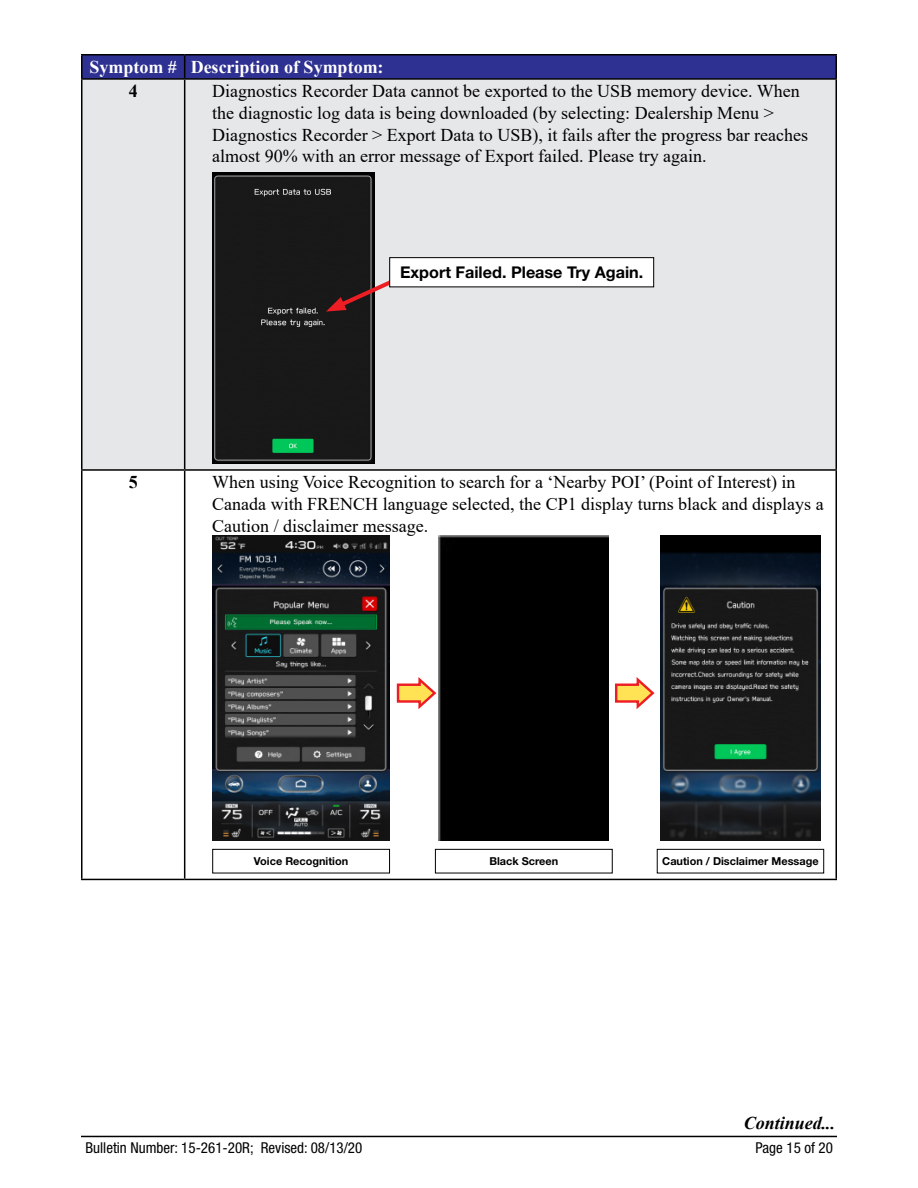
<style>
.page{position:relative;width:918px;height:1188px;background:#fff}
.page>*{position:absolute;margin:0;border:0;box-sizing:border-box;transform-origin:0 0}
.t1{font:18px/21.6px "Times New Roman";color:#000}
.t2{font:700 18px "Times New Roman";color:#fff}
.t3{font:italic 700 18px "Times New Roman";color:#000}
.t4{font:700 18px "Times New Roman";color:#000}
.t5{font:700 16.2px "Helvetica Neue LT Std";color:#000}
.t6{font:condensed 15px "Helvetica Neue LT Std";color:#000}
.t7{font:700 10.95px "Helvetica Neue LT Std";color:#000}
</style>
<div class="page">
<hr style="left:81px;top:1136px;width:756px;height:1px;background:#000">
<div style="left:82px;top:80px;width:754px;height:389px;background:#e6e7e8"></div>
<hr style="left:81px;top:54px;width:104px;height:2px;background:#000">
<hr style="left:185px;top:54px;width:652px;height:2px;background:#000">
<div style="left:81px;top:55px;width:756px;height:23px;background:#2e3092"></div>
<hr style="left:81px;top:78px;width:104px;height:2px;background:#000">
<hr style="left:81px;top:80px;width:1px;height:389px;background:#000">
<hr style="left:185px;top:78px;width:652px;height:2px;background:#000">
<hr style="left:184px;top:80px;width:1px;height:389px;background:#000">
<hr style="left:836px;top:80px;width:1px;height:389px;background:#000">
<hr style="left:81px;top:469px;width:104px;height:2px;background:#000">
<hr style="left:81px;top:471px;width:1px;height:408px;background:#000">
<hr style="left:185px;top:469px;width:652px;height:2px;background:#000">
<hr style="left:184px;top:471px;width:1px;height:408px;background:#000">
<hr style="left:836px;top:471px;width:1px;height:408px;background:#000">
<hr style="left:81px;top:879px;width:104px;height:1px;background:#000">
<hr style="left:185px;top:879px;width:652px;height:1px;background:#000">
<img style="left:212px;top:173px;width:163px;height:291px">
<svg style="left:326px;top:272px;width:80px;height:40px"></svg>
<div style="left:390px;top:258px;width:264px;height:29px;background:#fff"></div>
<div style="left:389px;top:257px;width:265px;height:30px;border:1px solid #000"></div>
<img style="left:212px;top:535px;width:178px;height:306px">
<div style="left:212px;top:849px;width:178px;height:24px;border:1px solid #000"></div>
<div style="left:439px;top:536px;width:170px;height:304px;background:#000"></div>
<div style="left:435px;top:849px;width:178px;height:24px;border:1px solid #000"></div>
<img style="left:660px;top:535px;width:161px;height:306px">
<div style="left:657px;top:849px;width:167px;height:24px;border:1px solid #000"></div>
<svg style="left:396px;top:677px;width:41px;height:32px"></svg>
<svg style="left:615px;top:677px;width:40px;height:32px"></svg>
<p class="t2" style="left:89px;top:54px;width:296px">Symptom # Description of Symptom:</p>
<p class="t4" style="left:129px;top:78px;width:10px">4</p>
<p class="t1" style="left:212px;top:80px;width:598px">Diagnostics Recorder Data cannot be exported to the USB memory device. When the diagnostic log data is being downloaded (by selecting: Dealership Menu &gt; Diagnostics Recorder &gt; Export Data to USB), it fails after the progress bar reaches almost 90% with an error message of Export failed. Please try again.</p>
<p class="t5" style="left:400px;top:262px;width:245px">Export Failed. Please Try Again.</p>
<p class="t4" style="left:129px;top:469px;width:10px">5</p>
<p class="t1" style="left:212px;top:471px;width:613px">When using Voice Recognition to search for a ‘Nearby POI’ (Point of Interest) in<br>Canada with FRENCH language selected, the CP1 display turns black and displays a<br>Caution / disclaimer message.</p>
<p class="t7" style="left:254px;top:854px;width:96px">Voice Recognition</p>
<p class="t7" style="left:489px;top:854px;width:70px">Black Screen</p>
<p class="t7" style="left:662px;top:854px;width:158px">Caution / Disclaimer Message</p>
<p class="t3" style="left:744px;top:1111px;width:93px">Continued...</p>
<p class="t6" style="left:86px;top:1138px;width:278px">Bulletin Number: 15-261-20R; Revised: 08/13/20</p>
<p class="t6" style="left:756px;top:1138px;width:79px">Page 15 of 20</p>
</div>
